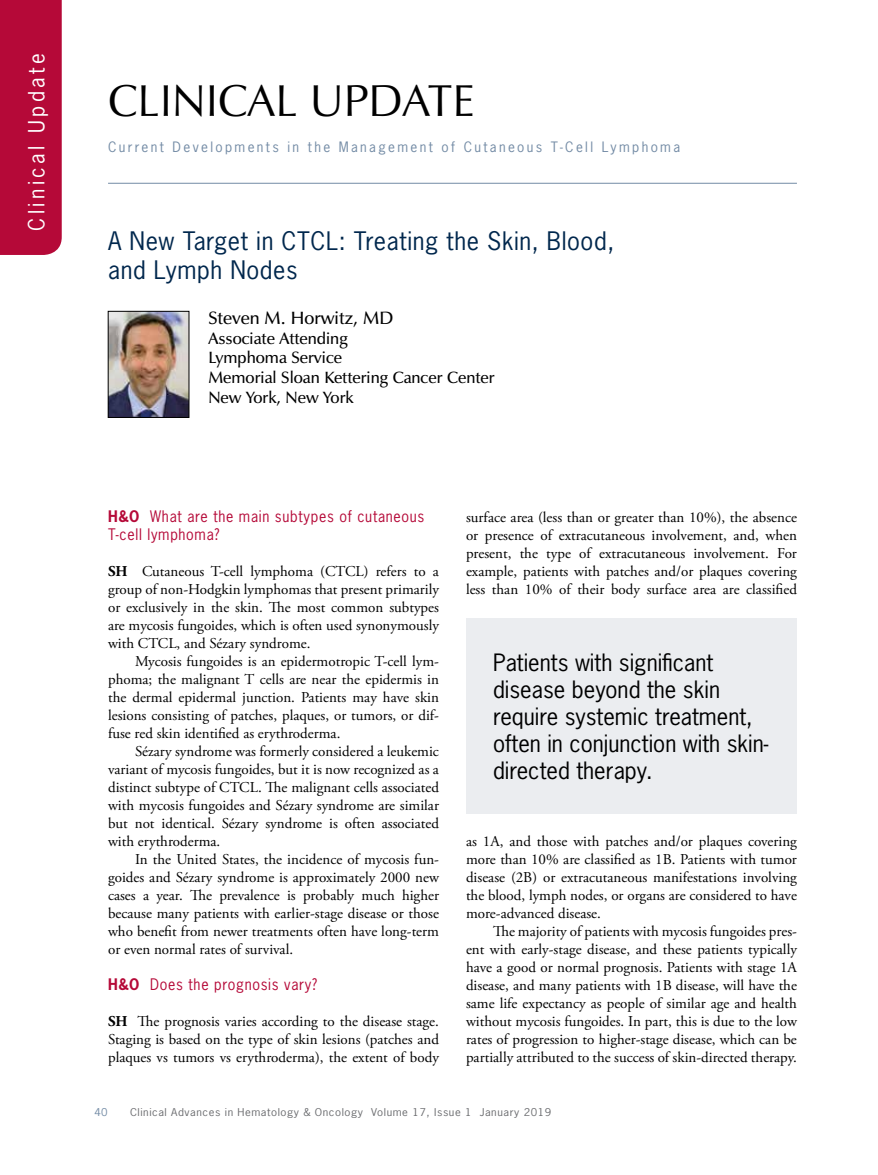
<style>
.page{position:relative;width:878px;height:1175px;background:#fff}
.page>*{position:absolute;margin:0;border:0;box-sizing:border-box;transform-origin:0 0}
.t1{font:45px "Zapf Humanist 601 BT";color:#000}
.t2{font:24px/28.8px "News Gothic Std";letter-spacing:.025em;color:#00274d}
.t3{font:22.5px/27px "News Gothic Std";color:#000}
.t4{font:21px "News Gothic Std";letter-spacing:.16em;color:#fff}
.t5{font:600 18px "Zapf Humanist 601 BT";color:#000}
.t6{font:600 16.5px/19.8px "Zapf Humanist 601 BT";color:#000}
.t7{font:15px/18px "Adobe Garamond Pro";color:#000;text-align:justify}
.t8{font:15px/18px "News Gothic Std";letter-spacing:.05em;color:#b50938;scale:.95 1}
.t9{font:13.5px "News Gothic Std";letter-spacing:.175em;color:#738ba5}
.t10{font:10.2px "News Gothic Std";letter-spacing:.05em;color:#6d6e71;scale:1.11 1}
.t11{font:10.2px "News Gothic Std";color:#738ba5;scale:1.11 1}
.s1{font-weight:700}
</style>
<div class="page">
<div style="left:0;top:0;width:62px;height:255px;background:#b50938"></div>
<hr style="left:108px;top:183px;width:688px;height:1px;background:#738ba5">
<img style="left:110px;top:313px;width:77px;height:102px">
<div style="left:108px;top:311px;width:81px;height:106px;border:1px solid #000"></div>
<div style="left:466px;top:618px;width:330px;height:196px;background:#ebedf0"></div>
<h3 class="t4" style="left:23px;top:231px;width:179px;rotate:-90deg">Clinical Update</h3>
<h1 class="t1" style="left:108px;top:73px;width:368px">CLINICAL UPDATE</h1>
<p class="t9" style="left:108px;top:138px;width:573px">Current Developments in the Management of Cutaneous T-Cell Lymphoma</p>
<h2 class="t2" style="left:108px;top:226px;width:507px">A New Target in CTCL: Treating the Skin, Blood, and Lymph Nodes</h2>
<p class="t5" style="left:208px;top:306px;width:186px">Steven M. Horwitz, MD</p>
<p class="t6" style="left:208px;top:328px;width:288px">Associate Attending<br>Lymphoma Service<br>Memorial Sloan Kettering Cancer Center<br>New York, New York</p>
<p class="t8" style="left:108px;top:507px;width:334px"><span class="s1">H&amp;O</span> What are the main subtypes of cutaneous<br>T-cell lymphoma?</p>
<p class="t7" style="left:108px;top:563px;width:332px"><span class="s1">SH</span> Cutaneous T-cell lymphoma (CTCL) refers to a group of non-Hodgkin lymphomas that present primarily or exclusively in the skin. The most common subtypes are mycosis fungoides, which is often used synonymously with CTCL, and Sézary syndrome.</p>
<p class="t7" style="left:108px;top:653px;width:332px;text-indent:27px">Mycosis fungoides is an epidermotropic T-cell lym&shy;phoma; the malignant T cells are near the epidermis in the dermal epidermal junction. Patients may have skin lesions consisting of patches, plaques, or tumors, or dif&shy;fuse red skin identified as erythroderma.</p>
<p class="t7" style="left:108px;top:743px;width:332px;text-indent:27px">Sézary syndrome was formerly considered a leukemic variant of mycosis fungoides, but it is now recognized as a distinct subtype of CTCL. The malignant cells associated with mycosis fungoides and Sézary syndrome are similar but not identical. Sézary syndrome is often associated with erythroderma.</p>
<p class="t7" style="left:108px;top:851px;width:332px;text-indent:27px">In the United States, the incidence of mycosis fun&shy;goides and Sézary syndrome is approximately 2000 new cases a year. The prevalence is probably much higher because many patients with earlier-stage disease or those who benefit from newer treatments often have long-term or even normal rates of survival.</p>
<p class="t8" style="left:108px;top:975px;width:221px"><span class="s1">H&amp;O</span> Does the prognosis vary?</p>
<p class="t7" style="left:108px;top:1013px;width:332px"><span class="s1">SH</span> The prognosis varies according to the disease stage.<br>Staging is based on the type of skin lesions (patches and plaques vs tumors vs erythroderma), the extent of body</p>
<p class="t7" style="left:466px;top:509px;width:332px">surface area (less than or greater than 10%), the absence or presence of extracutaneous involvement, and, when present, the type of extracutaneous involvement. For example, patients with patches and/or plaques covering less than 10% of their body surface area are classified</p>
<h3 class="t3" style="left:493px;top:649px;width:277px">Patients with significant disease beyond the skin require systemic treatment, often in conjunction with skin&shy;directed therapy.</h3>
<p class="t7" style="left:466px;top:833px;width:332px">as 1A, and those with patches and/or plaques covering more than 10% are classified as 1B. Patients with tumor disease (2B) or extracutaneous manifestations involving the blood, lymph nodes, or organs are considered to have more-advanced disease.</p>
<p class="t7" style="left:466px;top:923px;width:332px;text-indent:27px">The majority of patients with mycosis fungoides pres&shy;ent with early-stage disease, and these patients typically have a good or normal prognosis. Patients with stage 1A disease, and many patients with 1B disease, will have the same life expectancy as people of similar age and health without mycosis fungoides. In part, this is due to the low rates of progression to higher-stage disease, which can be partially attributed to the success of skin-directed therapy.</p>
<p class="t11" style="left:94px;top:1105px;width:13px">40</p>
<p class="t10" style="left:130px;top:1105px;width:381px">Clinical Advances in Hematology &amp; Oncology Volume 17, Issue 1 January 2019</p>
</div>
